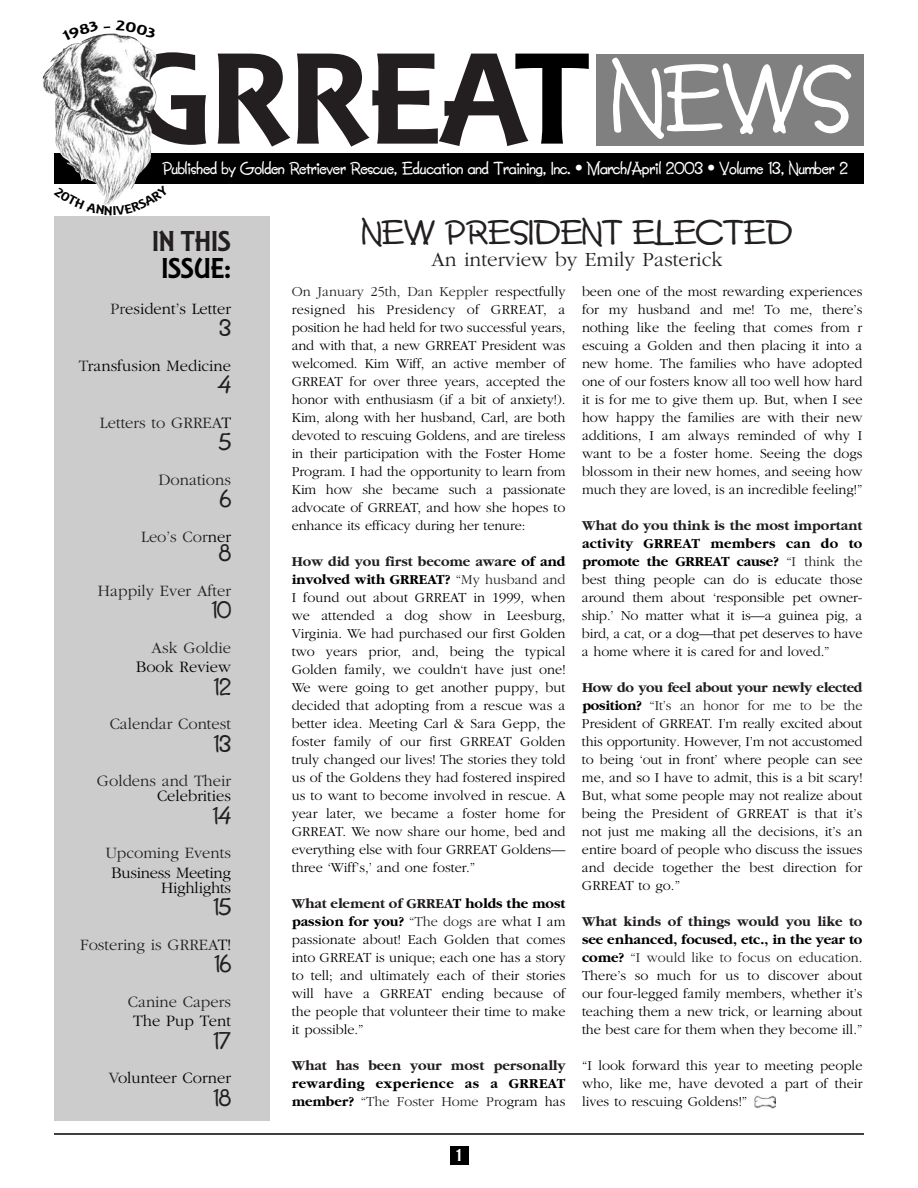
<style>
.page{position:relative;width:918px;height:1188px;background:#fff}
.page>*{position:absolute;margin:0;border:0;box-sizing:border-box;transform-origin:0 0}
.t1{font:135px "Equinox Plain";letter-spacing:-.01em;color:#231f20;scale:1.2 1}
.t2{font:32.4px "Lumparsky";color:#231f20;scale:1.11 1}
.t3{font:30px "Equinox Plain";color:#231f20}
.t4{font:30px "Equinox Plain";color:#000}
.t5{font:24px "Lumparsky";color:#231f20}
.t6{font:300 21px "Garamond";color:#231f20}
.t7{font:18px "Equinox Plain";color:#fff}
.t8{font:17.25px "Lumparsky";color:#fff}
.t9{font:300 16.5px "Garamond";color:#231f20}
.t10{font:300 16.5px/15px "Garamond";color:#000;text-align:right}
.t11{font:300 14.25px/18px "Garamond";color:#000;text-align:justify}
.t12{font:700 14.25px "Garamond";color:#231f20}
.t13{font:700 14.25px/18px "Garamond";letter-spacing:.02em;color:#000}
.s1{color:#000}
.s2{font-family:"Lumparsky";font-size:90px;color:#fff}
.s3{color:#231f20}
.s4{font-weight:700;color:#231f20}
.s5{font-weight:700}
.s6{font-weight:300;color:#231f20}
.s7{font-weight:300}
</style>
<div class="page">
<div style="left:54px;top:153px;width:810px;height:30px;background:#000"></div>
<div style="left:54px;top:216px;width:216px;height:904px;background:#ccc"></div>
<div style="left:596px;top:54px;width:268px;height:92px;background:#808080"></div>
<img style="left:42px;top:33px;width:117px;height:152px">
<img style="left:754px;top:1096px;width:22px;height:13px">
<div style="left:450px;top:1146px;width:18px;height:19px;background:#000"></div>
<hr style="left:54px;top:1133px;width:810px;height:2px;background:#000">
<svg style="left:62px;top:33px;width:48px;height:8px"></svg>
<svg style="left:116px;top:33px;width:41px;height:6px"></svg>
<svg style="left:97px;top:185px;width:37px;height:21px"></svg>
<h1 class="t1" style="left:124px;top:48px;width:607px">GRREA<span class="s1">T</span> <span class="s2">NEWS</span></h1>
<p class="t8" style="left:162px;top:162px;width:687px">Published by Golden Retriever Rescue, Education and Training, Inc. • March/April 2003 • Volume 13, Number 2</p>
<h3 class="t3" style="left:152px;top:230px;width:80px">IN THIS</h3>
<h3 class="t4" style="left:162px;top:257px;width:71px">ISSUE:</h3>
<p class="t10" style="left:110px;top:303px;width:122px"><span class="s3">Pr</span>esident’s Letter</p>
<h3 class="t5" style="left:219px;top:319px;width:13px">3</h3>
<p class="t10" style="left:79px;top:360px;width:154px"><span class="s3">T</span>ransfusion Medicine</p>
<h3 class="t5" style="left:218px;top:376px;width:14px">4</h3>
<p class="t9" style="left:100px;top:416px;width:133px">Letters to GRREA<span class="s1">T</span></p>
<h3 class="t5" style="left:219px;top:433px;width:14px">5</h3>
<p class="t9" style="left:158px;top:473px;width:74px">Donations</p>
<h3 class="t5" style="left:220px;top:490px;width:13px">6</h3>
<p class="t9" style="left:141px;top:530px;width:91px">Leo’s Cor<span class="s1">ner</span></p>
<h3 class="t5" style="left:219px;top:544px;width:14px">8</h3>
<p class="t9" style="left:98px;top:584px;width:135px">Happily Ever After</p>
<h3 class="t5" style="left:211px;top:601px;width:21px">10</h3>
<p class="t9" style="left:152px;top:641px;width:81px">Ask Goldie</p>
<p class="t10" style="left:136px;top:661px;width:97px">Book Review</p>
<h3 class="t5" style="left:213px;top:678px;width:19px">12</h3>
<p class="t9" style="left:110px;top:718px;width:123px">Calendar Contest</p>
<h3 class="t5" style="left:213px;top:735px;width:19px">13</h3>
<p class="t9" style="left:97px;top:775px;width:135px">Goldens and Their</p>
<p class="t10" style="left:157px;top:790px;width:75px">Celebrities</p>
<h3 class="t5" style="left:212px;top:807px;width:20px">14</h3>
<p class="t9" style="left:105px;top:847px;width:127px">Upcoming Events</p>
<p class="t10" style="left:111px;top:867px;width:121px">Business Meeting<br>Highlights</p>
<h3 class="t5" style="left:213px;top:898px;width:20px">15</h3>
<p class="t9" style="left:80px;top:938px;width:152px">Fostering is GRREA<span class="s1">T!</span></p>
<h3 class="t5" style="left:214px;top:955px;width:19px">16</h3>
<p class="t9" style="left:128px;top:995px;width:105px">Canine Capers</p>
<p class="t10" style="left:133px;top:1015px;width:99px">The Pup Tent</p>
<h3 class="t5" style="left:213px;top:1032px;width:20px">17</h3>
<p class="t10" style="left:109px;top:1072px;width:124px"><span class="s3">V</span>olunteer Corner</p>
<h3 class="t5" style="left:213px;top:1089px;width:20px">18</h3>
<h2 class="t2" style="left:362px;top:220px;width:389px">NEW PRESIDENT ELECTED</h2>
<h3 class="t6" style="left:432px;top:251px;width:293px">An interview by Emily Pasterick</h3>
<p class="t11" style="left:292px;top:284px;width:275px"><span class="s3">On January 25th, Dan Keppler r</span>espectfully resigned his Presidency of GRREAT, a position he had held for two successful years, and with that, a new GRREAT President was welcomed. Kim Wiff, an active member of GRREAT for over three years, accepted the honor with enthusiasm (if a bit of anxiety!).<br>Kim, along with her husband, Carl, are both devoted to rescuing Goldens, and are tireless in their participation with the Foster Home Program. I had the opportunity to learn from Kim how she became such a passionate advocate of GRREAT, and how she hopes to enhance its efficacy during her tenure:</p>
<p class="t11" style="left:292px;top:554px;width:275px"><span class="s4">How did you first become awar</span><span class="s5">e of and involved with GRREAT?</span> <span class="s3">“My husband and </span>I found out about GRREAT in 1999, when we attended a dog show in Leesburg, Virginia. We had purchased our first Golden two years prior, and, being the typical Golden family, we couldn‘t have just one!<br>We were going to get another puppy, but decided that adopting from a rescue was a better idea. Meeting Carl &amp; Sara Gepp, the foster family of our first GRREAT Golden truly changed our lives! The stories they told us of the Goldens they had fostered inspired us to want to become involved in rescue. A year later, we became a foster home for GRREAT. We now share our home, bed and everything else with four GRREAT Goldens— three ‘Wiff’s,’ and one foster.”</p>
<p class="t11" style="left:292px;top:896px;width:275px"><span class="s4">What element of GRREA</span><span class="s5">T holds the most passion for you?</span> <span class="s3">“The dogs ar</span>e what I am passionate about! Each Golden that comes into GRREAT is unique; each one has a story to tell; and ultimately each of their stories will have a GRREAT ending because of the people that volunteer their time to make it possible.”</p>
<p class="t12" style="left:292px;top:1060px;width:275px">What has been your most personally</p>
<p class="t13" style="left:292px;top:1076px;width:275px">rewarding experience as a GRREAT member? <span class="s6">“The Foster Home Pr</span><span class="s7">ogram has</span></p>
<p class="t11" style="left:582px;top:284px;width:282px">been one of the most rewarding experiences for my husband and me! To me, there’s nothing like the feeling that comes from r escuing a Golden and then placing it into a new home. The families who have adopted one of our fosters know all too well how hard it is for me to give them up. But, when I see how happy the families are with their new additions, I am always reminded of why I want to be a foster home. Seeing the dogs blossom in their new homes, and seeing how much they are loved, is an incredible feeling!”</p>
<p class="t12" style="left:582px;top:520px;width:282px">What do you think is the most important</p>
<p class="t11" style="left:582px;top:536px;width:282px"><span class="s5">activity GRREAT members can do to promote the GRREAT cause?</span> <span class="s3">“I think the </span>best thing people can do is educate those around them about ‘responsible pet owner&shy;ship.’ No matter what it is—a guinea pig, a bird, a cat, or a dog—that pet deserves to have a home where it is cared for and loved.”</p>
<p class="t11" style="left:582px;top:680px;width:282px"><span class="s4">How do you feel about your newly elected </span><span class="s5">position?</span> <span class="s3">“It’s an honor for me to be the </span>President of GRREAT. I’m really excited about this opportunity. However, I’m not accustomed to being ‘out in front’ where people can see me, and so I have to admit, this is a bit scary!<br>But, what some people may not realize about being the President of GRREAT is that it’s not just me making all the decisions, it’s an entire board of people who discuss the issues and decide together the best direction for GRREAT to go.”</p>
<p class="t12" style="left:582px;top:916px;width:282px">What kinds of things would you like to</p>
<p class="t11" style="left:582px;top:932px;width:282px"><span class="s5">see enhanced, focused, etc., in the year to come?</span> <span class="s3">“I would like to focus on education.<br></span>There’s so much for us to discover about our four-legged family members, whether it’s teaching them a new trick, or learning about the best care for them when they become ill.”</p>
<p class="t11" style="left:582px;top:1058px;width:282px">“I look forward this year to meeting people who, like me, have devoted a part of their lives to rescuing Goldens!”</p>
<p class="t7" style="left:456px;top:1149px;width:7px">1</p>
</div>
